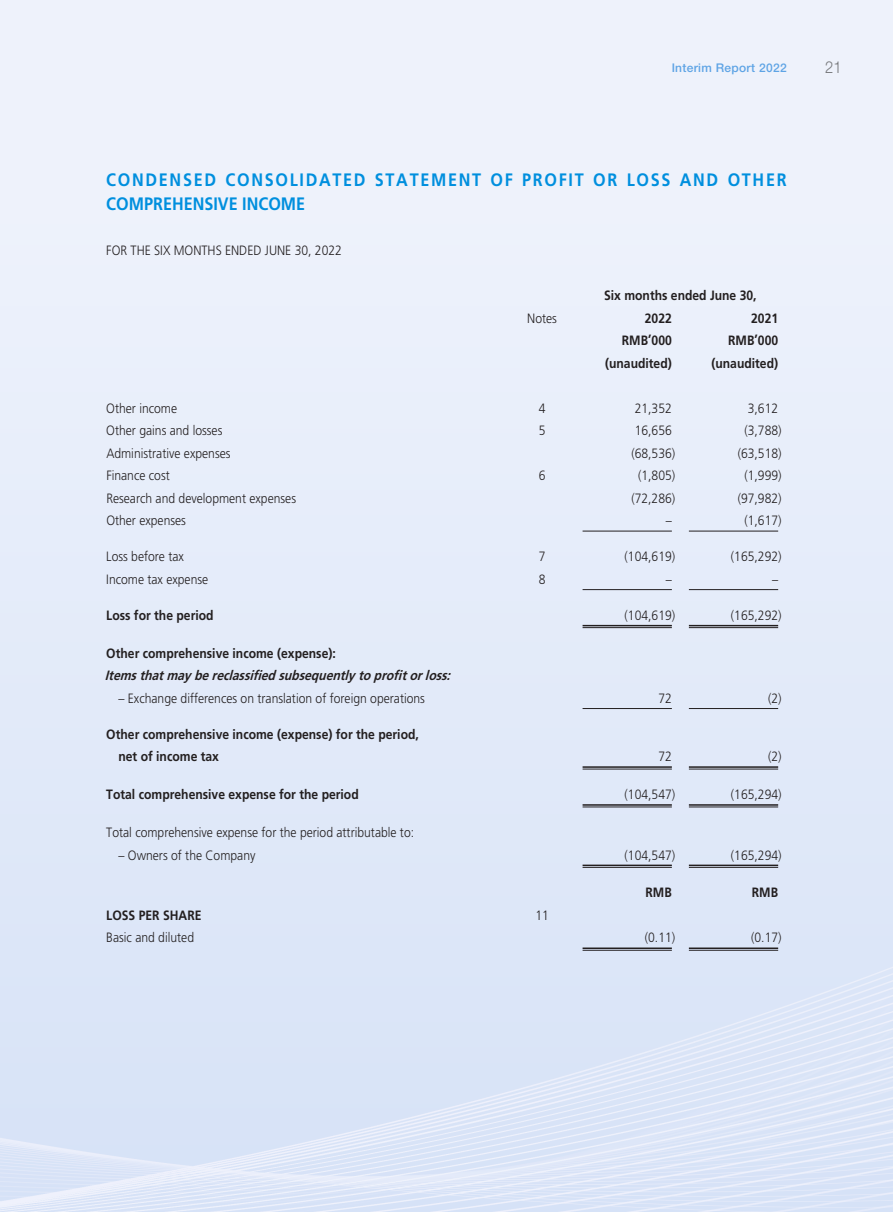
<style>
.page{position:relative;width:893px;height:1212px;background:#fff}
.page>*{position:absolute;margin:0;border:0;box-sizing:border-box;transform-origin:0 0}
.t1{font:700 18px/24px "Frutiger LT Std";letter-spacing:.105em;color:#008fde;scale:.9 1}
.t2{font:300 16.5px "Helvetica Neue LT Std";color:#76787b;scale:.9 1}
.t3{font:300 13.5px "Frutiger LT Std";color:#231f20;scale:.9 1}
.t4{font:700 13.5px/22.5px "Frutiger LT Std";color:#231f20;scale:.9 1}
.t5{font:italic 700 13.5px "Frutiger LT Std";color:#231f20;scale:.9 1}
.t6{font:500 12px "Helvetica Neue LT Std";letter-spacing:.025em;color:#5ea4e5}
</style>
<div class="page">
<hr style="left:583px;top:531px;width:89px;height:1px;background:#231f20">
<hr style="left:689px;top:531px;width:89px;height:1px;background:#231f20">
<hr style="left:583px;top:589px;width:89px;height:1px;background:#231f20">
<hr style="left:689px;top:589px;width:89px;height:1px;background:#231f20">
<hr style="left:583px;top:625px;width:89px;height:1px;background:#231f20">
<hr style="left:583px;top:627px;width:89px;height:1px;background:#231f20">
<hr style="left:689px;top:625px;width:89px;height:1px;background:#231f20">
<hr style="left:689px;top:627px;width:89px;height:1px;background:#231f20">
<hr style="left:583px;top:708px;width:89px;height:1px;background:#231f20">
<hr style="left:689px;top:708px;width:89px;height:1px;background:#231f20">
<hr style="left:583px;top:766px;width:89px;height:2px;background:#231f20">
<hr style="left:583px;top:769px;width:89px;height:1px;background:#231f20">
<hr style="left:689px;top:766px;width:89px;height:2px;background:#231f20">
<hr style="left:689px;top:769px;width:89px;height:1px;background:#231f20">
<hr style="left:583px;top:804px;width:89px;height:2px;background:#231f20">
<hr style="left:583px;top:807px;width:89px;height:1px;background:#231f20">
<hr style="left:689px;top:804px;width:89px;height:2px;background:#231f20">
<hr style="left:689px;top:807px;width:89px;height:1px;background:#231f20">
<hr style="left:583px;top:864px;width:89px;height:2px;background:#231f20">
<hr style="left:583px;top:867px;width:89px;height:1px;background:#231f20">
<hr style="left:689px;top:864px;width:89px;height:2px;background:#231f20">
<hr style="left:689px;top:867px;width:89px;height:1px;background:#231f20">
<hr style="left:583px;top:947px;width:89px;height:2px;background:#231f20">
<hr style="left:583px;top:950px;width:89px;height:1px;background:#231f20">
<hr style="left:689px;top:947px;width:89px;height:2px;background:#231f20">
<hr style="left:689px;top:950px;width:89px;height:1px;background:#231f20">
<p class="t6" style="left:672px;top:61px;width:116px">Interim Report 2022</p>
<p class="t2" style="left:825px;top:57px;width:20px">21</p>
<h1 class="t1" style="left:106px;top:168px;width:757px">CONDENSED CONSOLIDATED STATEMENT OF PROFIT OR LOSS AND OTHER<br>COMPREHENSIVE INCOME</h1>
<p class="t3" style="left:106px;top:243px;width:263px">FOR THE SIX MONTHS ENDED JUNE 30, 2022</p>
<p class="t4" style="left:604px;top:284px;width:171px">Six months ended June 30,</p>
<p class="t3" style="left:527px;top:310px;width:35px">Notes</p>
<p class="t4" style="left:645px;top:307px;width:32px">2022</p>
<p class="t4" style="left:751px;top:307px;width:32px">2021</p>
<p class="t4" style="left:622px;top:329px;width:57px">RMB’000</p>
<p class="t4" style="left:728px;top:329px;width:57px">RMB’000</p>
<p class="t4" style="left:605px;top:352px;width:76px">(unaudited)</p>
<p class="t4" style="left:711px;top:352px;width:76px">(unaudited)</p>
<p class="t3" style="left:106px;top:400px;width:80px">Other income</p>
<p class="t3" style="left:539px;top:400px;width:9px">4</p>
<p class="t3" style="left:635px;top:400px;width:43px">21,352</p>
<p class="t3" style="left:748px;top:400px;width:35px">3,612</p>
<p class="t3" style="left:106px;top:423px;width:131px">Other gains and losses</p>
<p class="t3" style="left:539px;top:423px;width:9px">5</p>
<p class="t3" style="left:635px;top:423px;width:43px">16,656</p>
<p class="t3" style="left:744px;top:423px;width:43px">(3,788)</p>
<p class="t3" style="left:106px;top:445px;width:139px">Administrative expenses</p>
<p class="t3" style="left:631px;top:445px;width:50px">(68,536)</p>
<p class="t3" style="left:738px;top:445px;width:50px">(63,518)</p>
<p class="t3" style="left:106px;top:468px;width:72px">Finance cost</p>
<p class="t3" style="left:539px;top:468px;width:9px">6</p>
<p class="t3" style="left:638px;top:468px;width:43px">(1,805)</p>
<p class="t3" style="left:744px;top:468px;width:43px">(1,999)</p>
<p class="t3" style="left:106px;top:490px;width:212px">Research and development expenses</p>
<p class="t3" style="left:631px;top:490px;width:50px">(72,286)</p>
<p class="t3" style="left:738px;top:490px;width:50px">(97,982)</p>
<p class="t3" style="left:106px;top:513px;width:90px">Other expenses</p>
<p class="t3" style="left:666px;top:513px;width:8px">–</p>
<p class="t3" style="left:744px;top:513px;width:43px">(1,617)</p>
<p class="t3" style="left:106px;top:549px;width:88px">Loss before tax</p>
<p class="t3" style="left:539px;top:549px;width:9px">7</p>
<p class="t3" style="left:625px;top:549px;width:58px">(104,619)</p>
<p class="t3" style="left:731px;top:549px;width:58px">(165,292)</p>
<p class="t3" style="left:106px;top:571px;width:115px">Income tax expense</p>
<p class="t3" style="left:539px;top:571px;width:9px">8</p>
<p class="t3" style="left:666px;top:571px;width:8px">–</p>
<p class="t3" style="left:772px;top:571px;width:8px">–</p>
<p class="t4" style="left:106px;top:604px;width:121px">Loss for the period</p>
<p class="t3" style="left:625px;top:607px;width:58px">(104,619)</p>
<p class="t3" style="left:731px;top:607px;width:58px">(165,292)</p>
<p class="t4" style="left:106px;top:642px;width:257px">Other comprehensive income (expense):</p>
<p class="t5" style="left:105px;top:667px;width:390px">Itemsthatmaybereclassifiedsubsequentlytoprofitorloss:</p>
<p class="t3" style="left:118px;top:690px;width:342px">– Exchange differences on translation of foreign operations</p>
<p class="t3" style="left:658px;top:690px;width:17px">72</p>
<p class="t3" style="left:768px;top:690px;width:17px">(2)</p>
<p class="t4" style="left:118px;top:723px;width:335px;text-indent:-12px">Other comprehensive income (expense) for the period, net of income tax</p>
<p class="t3" style="left:658px;top:749px;width:17px">72</p>
<p class="t3" style="left:768px;top:749px;width:17px">(2)</p>
<p class="t4" style="left:106px;top:783px;width:282px">Total comprehensive expense for the period</p>
<p class="t3" style="left:625px;top:787px;width:58px">(104,547)</p>
<p class="t3" style="left:731px;top:787px;width:58px">(165,294)</p>
<p class="t3" style="left:106px;top:825px;width:344px">Total comprehensive expense for the period attributable to:</p>
<p class="t3" style="left:118px;top:847px;width:154px">– Owners of the Company</p>
<p class="t3" style="left:625px;top:847px;width:58px">(104,547)</p>
<p class="t3" style="left:731px;top:847px;width:58px">(165,294)</p>
<p class="t4" style="left:645px;top:881px;width:31px">RMB</p>
<p class="t4" style="left:752px;top:881px;width:31px">RMB</p>
<p class="t4" style="left:106px;top:904px;width:107px">LOSS PER SHARE</p>
<p class="t3" style="left:535px;top:907px;width:17px">11</p>
<p class="t3" style="left:106px;top:930px;width:99px">Basic and diluted</p>
<p class="t3" style="left:645px;top:930px;width:35px">(0.11)</p>
<p class="t3" style="left:751px;top:930px;width:35px">(0.17)</p>
</div>
